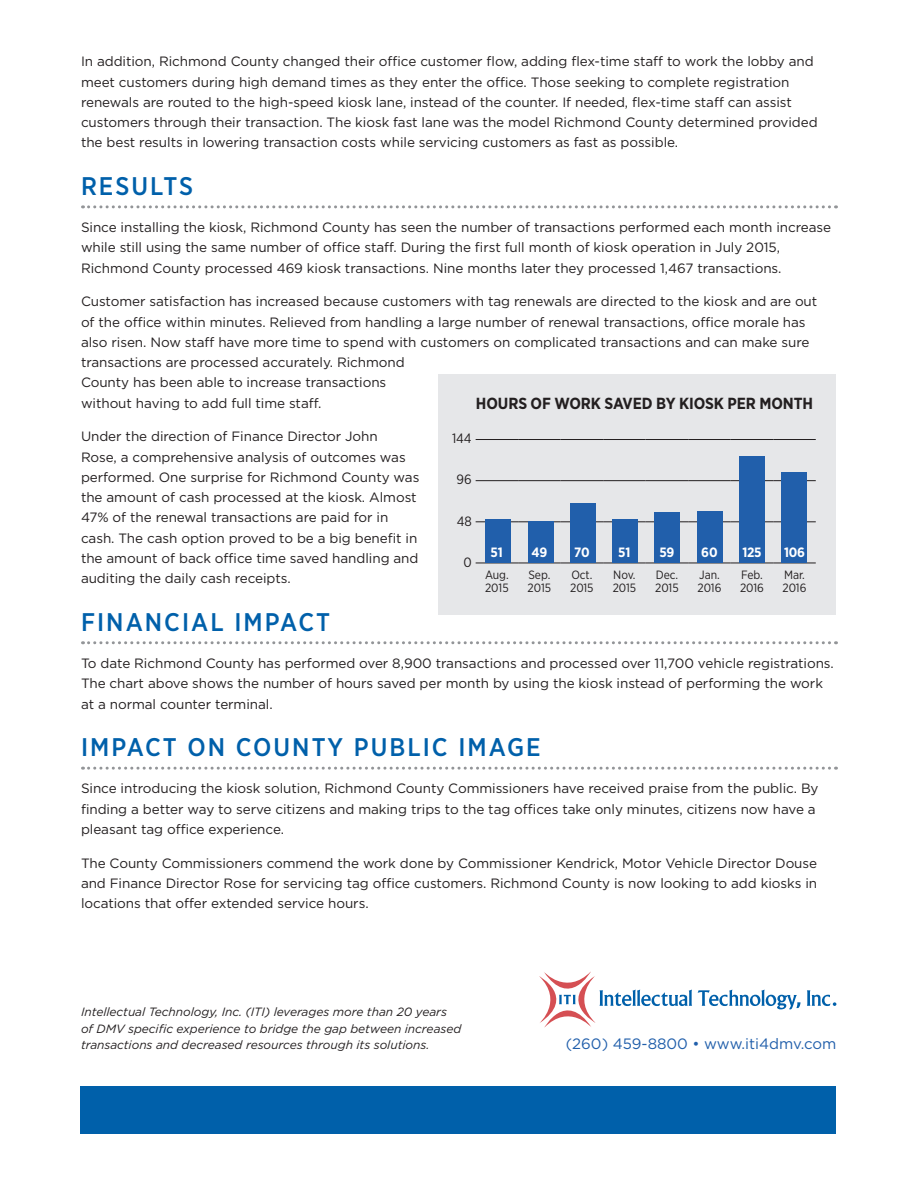
<style>
.page{position:relative;width:918px;height:1188px;background:#fff}
.page>*{position:absolute;margin:0;border:0;box-sizing:border-box;transform-origin:0 0}
.t1{font:500 25.5px "Gotham Narrow";letter-spacing:.08em;color:#0060aa}
.t2{font:700 16.05px "Gotham Narrow";letter-spacing:-.005em;color:#231f20}
.t3{font:15px "Gotham";color:#215fab}
.t4{font:13.5px/20.2px "Gotham";letter-spacing:-.005em;color:#231f20}
.t5{font:700 13.5px "Gotham Narrow";letter-spacing:-.02em;color:#fff}
.t6{font:13.5px "Gotham Narrow";letter-spacing:-.005em;color:#231f20}
.t7{font:italic 12px/16.5px "Gotham";letter-spacing:-.005em;color:#231f20}
.t8{font:12px/13.5px "Gotham Narrow";letter-spacing:-.005em;color:#231f20}
</style>
<div class="page">
<div style="left:80px;top:1087px;width:756px;height:47px;background:#0060aa"></div>
<div style="left:439px;top:374px;width:397px;height:240px;background:#e6e7e9"></div>
<svg style="left:89px;top:205px;width:748px;height:3px"></svg>
<svg style="left:89px;top:641px;width:748px;height:3px"></svg>
<svg style="left:89px;top:767px;width:748px;height:3px"></svg>
<svg style="left:539px;top:971px;width:153px;height:57px"></svg>
<svg style="left:698px;top:990px;width:102px;height:19px"></svg>
<svg style="left:807px;top:990px;width:29px;height:16px"></svg>
<hr style="left:476px;top:439px;width:42px;height:1px;background:#231f20">
<hr style="left:518px;top:439px;width:43px;height:1px;background:#231f20">
<hr style="left:561px;top:439px;width:42px;height:1px;background:#231f20">
<hr style="left:603px;top:439px;width:43px;height:1px;background:#231f20">
<hr style="left:646px;top:439px;width:42px;height:1px;background:#231f20">
<hr style="left:688px;top:439px;width:43px;height:1px;background:#231f20">
<hr style="left:731px;top:439px;width:42px;height:1px;background:#231f20">
<hr style="left:773px;top:439px;width:43px;height:1px;background:#231f20">
<hr style="left:476px;top:480px;width:42px;height:1px;background:#231f20">
<hr style="left:518px;top:480px;width:43px;height:1px;background:#231f20">
<hr style="left:561px;top:480px;width:42px;height:1px;background:#231f20">
<hr style="left:603px;top:480px;width:43px;height:1px;background:#231f20">
<hr style="left:646px;top:480px;width:42px;height:1px;background:#231f20">
<hr style="left:688px;top:480px;width:43px;height:1px;background:#231f20">
<hr style="left:731px;top:480px;width:42px;height:1px;background:#231f20">
<hr style="left:773px;top:480px;width:43px;height:1px;background:#231f20">
<hr style="left:476px;top:522px;width:42px;height:1px;background:#231f20">
<hr style="left:518px;top:522px;width:43px;height:1px;background:#231f20">
<hr style="left:561px;top:522px;width:42px;height:1px;background:#231f20">
<hr style="left:603px;top:522px;width:43px;height:1px;background:#231f20">
<hr style="left:646px;top:522px;width:42px;height:1px;background:#231f20">
<hr style="left:688px;top:522px;width:43px;height:1px;background:#231f20">
<hr style="left:731px;top:522px;width:42px;height:1px;background:#231f20">
<hr style="left:773px;top:522px;width:43px;height:1px;background:#231f20">
<hr style="left:476px;top:563px;width:42px;height:1px;background:#231f20">
<hr style="left:518px;top:563px;width:43px;height:1px;background:#231f20">
<hr style="left:561px;top:563px;width:42px;height:1px;background:#231f20">
<hr style="left:603px;top:563px;width:43px;height:1px;background:#231f20">
<hr style="left:646px;top:563px;width:42px;height:1px;background:#231f20">
<hr style="left:688px;top:563px;width:43px;height:1px;background:#231f20">
<hr style="left:731px;top:563px;width:42px;height:1px;background:#231f20">
<hr style="left:773px;top:563px;width:43px;height:1px;background:#231f20">
<div style="left:781px;top:473px;width:26px;height:90px;background:#215fab"></div>
<div style="left:739px;top:456px;width:26px;height:107px;background:#215fab"></div>
<div style="left:697px;top:512px;width:26px;height:51px;background:#215fab"></div>
<div style="left:654px;top:513px;width:26px;height:50px;background:#215fab"></div>
<div style="left:612px;top:519px;width:26px;height:44px;background:#215fab"></div>
<div style="left:570px;top:503px;width:26px;height:60px;background:#215fab"></div>
<div style="left:528px;top:521px;width:25px;height:42px;background:#215fab"></div>
<div style="left:485px;top:519px;width:26px;height:44px;background:#215fab"></div>
<p class="t4" style="left:81px;top:51px;width:738px">In addition, Richmond County changed their office customer flow, adding flex-time staff to work the lobby and meet customers during high demand times as they enter the office. Those seeking to complete registration renewals are routed to the high-speed kiosk lane, instead of the counter. If needed, flex-time staff can assist customers through their transaction. The kiosk fast lane was the model Richmond County determined provided the best results in lowering transaction costs while servicing customers as fast as possible.</p>
<h1 class="t1" style="left:81px;top:170px;width:114px">RESULTS</h1>
<p class="t4" style="left:81px;top:217px;width:752px">Since installing the kiosk, Richmond County has seen the number of transactions performed each month increase while still using the same number of office staff. During the first full month of kiosk operation in July 2015,<br>Richmond County processed 469 kiosk transactions. Nine months later they processed 1,467 transactions.</p>
<p class="t4" style="left:81px;top:291px;width:738px">Customer satisfaction has increased because customers with tag renewals are directed to the kiosk and are out of the office within minutes. Relieved from handling a large number of renewal transactions, office morale has also risen. Now staff have more time to spend with customers on complicated transactions and can make sure transactions are processed accurately. Richmond<br>County has been able to increase transactions<br>without having to add full time staff.</p>
<p class="t4" style="left:81px;top:426px;width:340px">Under the direction of Finance Director John<br>Rose, a comprehensive analysis of outcomes was performed. One surprise for Richmond County was the amount of cash processed at the kiosk. Almost 47% of the renewal transactions are paid for in cash. The cash option proved to be a big benefit in the amount of back office time saved handling and auditing the daily cash receipts.</p>
<h1 class="t1" style="left:81px;top:606px;width:251px">FINANCIAL IMPACT</h1>
<p class="t4" style="left:81px;top:653px;width:754px">To date Richmond County has performed over 8,900 transactions and processed over 11,700 vehicle registrations.<br>The chart above shows the number of hours saved per month by using the kiosk instead of performing the work at a normal counter terminal.</p>
<h1 class="t1" style="left:81px;top:731px;width:461px">IMPACT ON COUNTY PUBLIC IMAGE</h1>
<p class="t4" style="left:81px;top:778px;width:739px">Since introducing the kiosk solution, Richmond County Commissioners have received praise from the public. By finding a better way to serve citizens and making trips to the tag offices take only minutes, citizens now have a pleasant tag office experience.</p>
<p class="t4" style="left:81px;top:852px;width:738px;text-align:justify">The County Commissioners commend the work done by Commissioner Kendrick, Motor Vehicle Director Douse and Finance Director Rose for servicing tag office customers. Richmond County is now looking to add kiosks in locations that offer extended service hours.</p>
<p class="t2" style="left:476px;top:393px;width:339px">HOURS OF WORK SAVED BY KIOSK PER MONTH</p>
<p class="t6" style="left:452px;top:430px;width:21px">144</p>
<p class="t6" style="left:457px;top:471px;width:17px">96</p>
<p class="t6" style="left:457px;top:512px;width:17px">48</p>
<p class="t6" style="left:463px;top:554px;width:10px">0</p>
<p class="t5" style="left:491px;top:544px;width:14px">51</p>
<p class="t5" style="left:531px;top:544px;width:17px">49</p>
<p class="t5" style="left:574px;top:544px;width:17px">70</p>
<p class="t5" style="left:618px;top:544px;width:14px">51</p>
<p class="t5" style="left:659px;top:544px;width:17px">59</p>
<p class="t5" style="left:701px;top:544px;width:18px">60</p>
<p class="t5" style="left:742px;top:544px;width:21px">125</p>
<p class="t5" style="left:784px;top:544px;width:22px">106</p>
<p class="t8" style="left:485px;top:567px;width:25px">Aug.<br>2015</p>
<p class="t8" style="left:528px;top:567px;width:25px">Sep.<br>2015</p>
<p class="t8" style="left:570px;top:567px;width:25px">Oct.<br>2015</p>
<p class="t8" style="left:613px;top:567px;width:25px">Nov.<br>2015</p>
<p class="t8" style="left:655px;top:567px;width:25px">Dec.<br>2015</p>
<p class="t8" style="left:698px;top:567px;width:25px">Jan.<br>2016</p>
<p class="t8" style="left:740px;top:567px;width:25px">Feb.<br>2016</p>
<p class="t8" style="left:783px;top:567px;width:25px">Mar.<br>2016</p>
<p class="t7" style="left:81px;top:1003px;width:382px">Intellectual Technology, Inc. (ITI) leverages more than 20 years of DMV specific experience to bridge the gap between increased transactions and decreased resources through its solutions.</p>
<p class="t3" style="left:566px;top:1034px;width:272px">(260) 459-8800 • www.iti4dmv.com</p>
</div>
